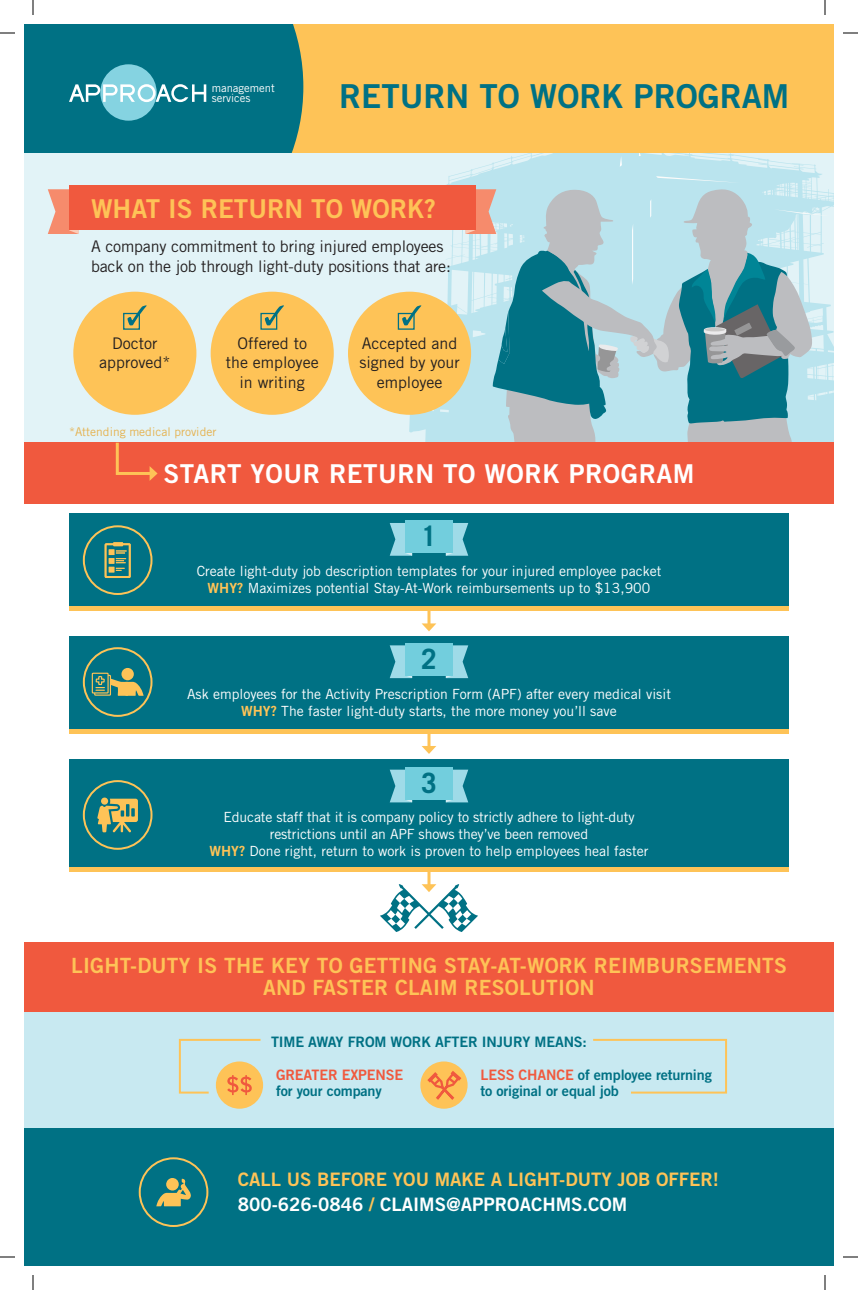
<style>
.page{position:relative;width:858px;height:1290px;background:#fff}
.page>*{position:absolute;margin:0;border:0;box-sizing:border-box;transform-origin:0 0}
.t1{font:33px "Trade Gothic LT Std Bd 2";color:#007184}
.t2{font:700 28px "Trade Gothic LT Std";color:#007184}
.t3{font:26px "Trade Gothic LT Std Bd 2";letter-spacing:.02em;color:#fff}
.t4{font:26px "Trade Gothic LT Std Bd 2";color:#fec357}
.t5{font:21px/22px "Trade Gothic LT Std Bd 2";letter-spacing:.01em;color:#fec357;text-align:center}
.t6{font:18.6px/24.8px "Trade Gothic LT Std Bd 2";color:#fec357}
.t7{font:16px/19.8px "Trade Gothic LT Std";letter-spacing:-.01em;color:#231f20;text-align:center}
.t8{font:14.4px/16px "Trade Gothic LT Std Bd 2";letter-spacing:-.01em;color:#007184}
.t9{font:14.4px "Trade Gothic LT Std Bd 2";letter-spacing:-.01em;color:#f0593e}
.t10{font:14px/17px "Trade Gothic LT Std";color:#fff;text-align:center}
.t11{font:12px "Trade Gothic LT Std";color:#e5b24f}
.t12{font:11.3px/9.9px "Trade Gothic LT Std";color:#fff}
.s1{font-family:"Trade Gothic LT Std Bd 2";color:#fec357}
.s2{color:#f0593e}
.s3{color:#fff}
</style>
<div class="page">
<svg style="left:422px;top:734px;width:14px;height:20px"></svg>
<div style="left:69px;top:636px;width:720px;height:98px;background:#007184"></div>
<div style="left:69px;top:729px;width:720px;height:5px;background:#fec357"></div>
<svg style="left:422px;top:611px;width:14px;height:20px"></svg>
<div style="left:69px;top:513px;width:720px;height:96px;background:#007184"></div>
<hr style="left:69px;top:607px;width:720px;height:4px;background:#fec357">
<div style="left:24px;top:110px;width:810px;height:346px;background:#e2f3f7"></div>
<div style="left:24px;top:972px;width:810px;height:168px;background:#c8e9f1"></div>
<div style="left:24px;top:24px;width:810px;height:128px;background:#fec357"></div>
<svg style="left:24px;top:24px;width:279px;height:128px;background:#117b8c"></svg>
<div style="left:24px;top:1128px;width:810px;height:138px;background:#007184"></div>
<div style="left:24px;top:443px;width:810px;height:61px;background:#f0593e"></div>
<div style="left:216px;top:1061px;width:47px;height:48px;background:#fec357;border-radius:50%"></div>
<div style="left:420px;top:1061px;width:48px;height:48px;background:#fec357;border-radius:50%"></div>
<svg style="left:426px;top:1069px;width:37px;height:33px"></svg>
<svg style="left:178px;top:1038px;width:85px;height:57px"></svg>
<svg style="left:593px;top:1038px;width:135px;height:56px"></svg>
<svg style="left:48px;top:189px;width:30px;height:45px"></svg>
<div style="left:69px;top:186px;width:406px;height:44px;background:#f0593e"></div>
<svg style="left:114px;top:442px;width:44px;height:39px"></svg>
<div style="left:69px;top:760px;width:720px;height:112px;background:#007184"></div>
<hr style="left:69px;top:868px;width:720px;height:4px;background:#fec357">
<div style="left:24px;top:942px;width:810px;height:69px;background:#f0593e"></div>
<svg style="left:390px;top:523px;width:22px;height:33px"></svg>
<svg style="left:446px;top:523px;width:22px;height:33px"></svg>
<div style="left:405px;top:520px;width:47px;height:33px;background:#72cedd"></div>
<svg style="left:390px;top:645px;width:22px;height:33px"></svg>
<svg style="left:446px;top:645px;width:22px;height:33px"></svg>
<div style="left:405px;top:643px;width:47px;height:32px;background:#72cedd"></div>
<svg style="left:390px;top:770px;width:22px;height:32px"></svg>
<svg style="left:446px;top:770px;width:22px;height:32px"></svg>
<div style="left:405px;top:767px;width:47px;height:33px;background:#72cedd"></div>
<div style="left:83px;top:525px;width:70px;height:70px;border:2px solid #fec357;border-radius:50%"></div>
<svg style="left:105px;top:542px;width:26px;height:36px"></svg>
<div style="left:83px;top:647px;width:70px;height:70px;border:2px solid #fec357;border-radius:50%"></div>
<div style="left:121px;top:668px;width:13px;height:12px;background:#fec357;border-radius:50%"></div>
<div style="left:94px;top:675px;width:17px;height:21px;border:1px solid #fec357"></div>
<div style="left:92px;top:673px;width:16px;height:20px;background:#007184"></div>
<div style="left:92px;top:673px;width:17px;height:21px;border:1px solid #fec357"></div>
<svg style="left:95px;top:675px;width:49px;height:21px"></svg>
<div style="left:83px;top:780px;width:70px;height:70px;border:2px solid #fec357;border-radius:50%"></div>
<svg style="left:97px;top:799px;width:41px;height:33px"></svg>
<div style="left:101px;top:798px;width:7px;height:7px;background:#fec357;border-radius:50%"></div>
<div style="left:139px;top:1157px;width:69px;height:70px;border:2px solid #fec357;border-radius:50%"></div>
<svg style="left:156px;top:1179px;width:35px;height:27px"></svg>
<div style="left:166px;top:1178px;width:13px;height:13px;background:#fec357;border-radius:6px"></div>
<svg style="left:380px;top:872px;width:98px;height:60px"></svg>
<div style="left:73px;top:292px;width:123px;height:123px;background:#fec357;border-radius:50%"></div>
<div style="left:123px;top:313px;width:17px;height:17px;border:1px solid #007184"></div>
<svg style="left:128px;top:305px;width:19px;height:20px"></svg>
<div style="left:211px;top:292px;width:123px;height:123px;background:#fec357;border-radius:50%"></div>
<svg style="left:265px;top:305px;width:19px;height:20px"></svg>
<div style="left:348px;top:292px;width:123px;height:123px;background:#fec357;border-radius:50%"></div>
<div style="left:398px;top:313px;width:17px;height:17px;border:1px solid #007184"></div>
<svg style="left:402px;top:152px;width:432px;height:291px"></svg>
<svg style="left:0;top:32px;width:15px;height:2px"></svg>
<svg style="left:843px;top:32px;width:15px;height:2px"></svg>
<svg style="left:0;top:1256px;width:15px;height:2px"></svg>
<svg style="left:843px;top:1256px;width:15px;height:2px"></svg>
<svg style="left:32px;top:0;width:2px;height:15px"></svg>
<svg style="left:32px;top:1275px;width:2px;height:15px"></svg>
<svg style="left:824px;top:0;width:2px;height:15px"></svg>
<svg style="left:824px;top:1275px;width:2px;height:15px"></svg>
<p class="t12" style="left:212px;top:83px;width:65px">management services</p>
<h1 class="t1" style="left:339px;top:75px;width:452px">RETURN TO WORK PROGRAM</h1>
<h3 class="t4" style="left:91px;top:193px;width:347px">WHAT IS RETURN TO WORK?</h3>
<p class="t7" style="left:91px;top:236px;width:361px;text-align:left">A company commitment to bring injured employees back on the job through light-duty positions that are:</p>
<p class="t7" style="left:99px;top:333px;width:73px">Doctor approved*</p>
<p class="t7" style="left:226px;top:333px;width:94px">Offered to the employee in writing</p>
<p class="t7" style="left:359px;top:333px;width:102px">Accepted and signed by your employee</p>
<p class="t11" style="left:69px;top:424px;width:149px">*Attending medical provider</p>
<h3 class="t3" style="left:163px;top:457px;width:533px">START YOUR RETURN TO WORK PROGRAM</h3>
<h2 class="t2" style="left:421px;top:519px;width:17px">1</h2>
<p class="t10" style="left:197px;top:562px;width:466px">Create light-duty job description templates for your injured employee packet<br><span class="s1">WHY?</span> Maximizes potential Stay-At-Work reimbursements up to $13,900</p>
<h2 class="t2" style="left:421px;top:641px;width:17px">2</h2>
<p class="t10" style="left:187px;top:686px;width:485px">Ask employees for the Activity Prescription Form (APF) after every medical visit<br><span class="s1">WHY?</span> The faster light-duty starts, the more money you’ll save</p>
<h2 class="t2" style="left:421px;top:766px;width:17px">3</h2>
<p class="t10" style="left:210px;top:808px;width:440px">Educate staff that it is company policy to strictly adhere to light-duty restrictions until an APF shows they’ve been removed<br><span class="s1">WHY?</span> Done right, return to work is proven to help employees heal faster</p>
<h3 class="t5" style="left:71px;top:954px;width:717px">LIGHT-DUTY IS THE KEY TO GETTING STAY-AT-WORK REIMBURSEMENTS<br>AND FASTER CLAIM RESOLUTION</h3>
<p class="t8" style="left:271px;top:1034px;width:317px">TIME AWAY FROM WORK AFTER INJURY MEANS:</p>
<p class="t9" style="left:276px;top:1066px;width:129px">GREATER EXPENSE</p>
<p class="t8" style="left:276px;top:1083px;width:107px">for your company</p>
<p class="t8" style="left:481px;top:1067px;width:233px"><span class="s2">LESS CHANCE</span> of employee returning to original or equal job</p>
<h3 class="t6" style="left:238px;top:1166px;width:483px">CALL US BEFORE YOU MAKE A LIGHT-DUTY JOB OFFER!<br><span class="s3">800-626-0846</span> / <span class="s3">CLAIMS@APPROACHMS.COM</span></h3>
</div>
